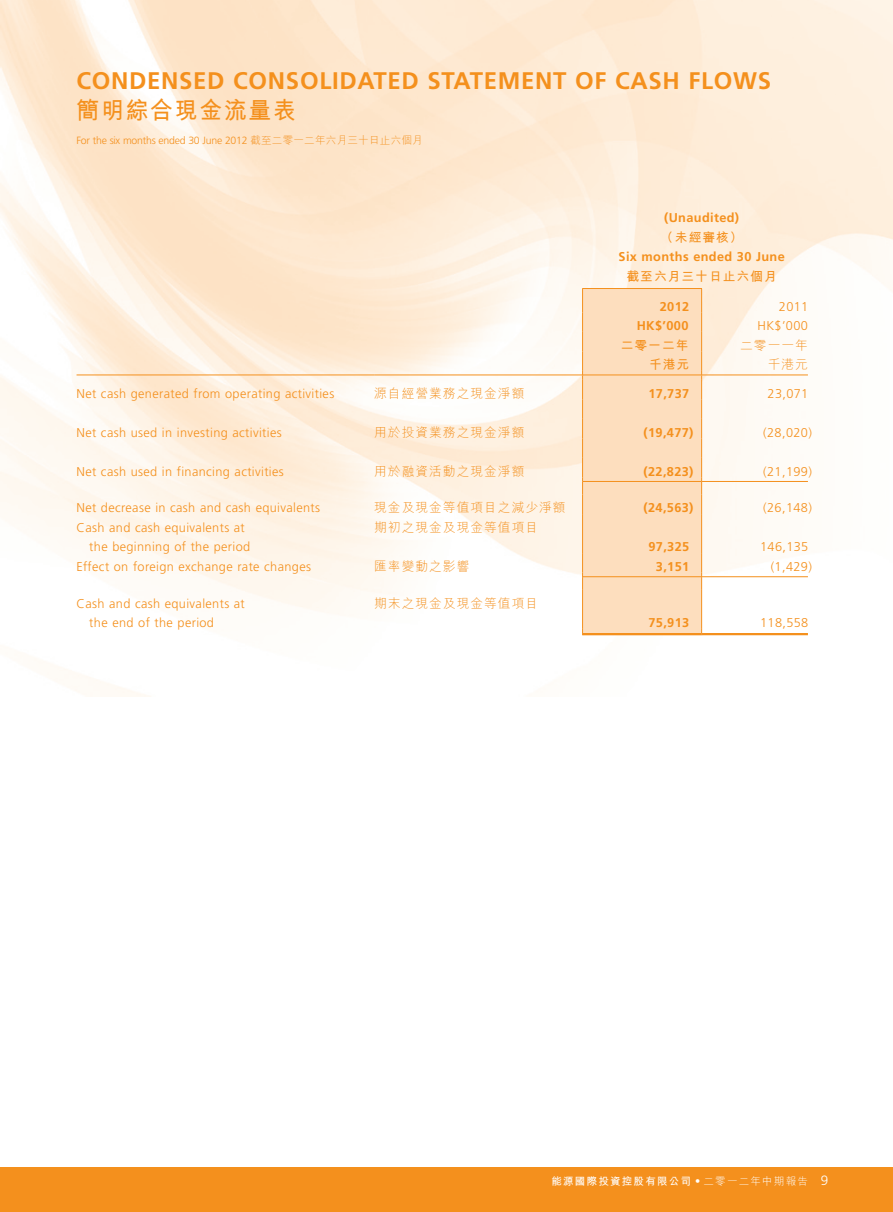
<style>
.page{position:relative;width:893px;height:1212px;background:#fff}
.page>*{position:absolute;margin:0;border:0;box-sizing:border-box;transform-origin:0 0}
.t1{font:700 24px "Frutiger LT Std";letter-spacing:.03em;color:#f4901d}
.t2{font:700 24px "M Hei HK";letter-spacing:.08em;color:#f4901d;scale:.95 1}
.t3{font:300 13.5px "Frutiger LT Std";color:#fff}
.Body_Text{font:300 12.75px/19.5px "Frutiger LT Std";letter-spacing:.03em;color:#f4901d}
.Body_Text-2{font:700 12.75px "Frutiger LT Std";letter-spacing:.03em;color:#f4901d}
.Body_Text-3{font:300 12.75px "M Hei HK";letter-spacing:.08em;color:#f4901d}
.Body_Text-4{font:700 12.75px "M Hei HK";letter-spacing:.08em;color:#f4901d}
.t4{font:300 10.5px "Frutiger LT Std";letter-spacing:-.02em;color:#f4901d}
.t5{font:700 10.5px "M Hei HK";letter-spacing:.12em;color:#fff}
.s1{font-family:"M Hei HK"}
.s2{font-weight:300}
</style>
<div class="page">
<div style="left:0;top:1168px;width:893px;height:44px;background:#f4901d"></div>
<img style="left:0;top:0;width:893px;height:697px">
<div style="left:582px;top:288px;width:120px;height:347px;background:#fddebe"></div>
<hr style="left:77px;top:375px;width:297px;height:1px;background:#f4901d">
<hr style="left:374px;top:375px;width:208px;height:1px;background:#f4901d">
<hr style="left:583px;top:375px;width:118px;height:1px;background:#f4901d">
<hr style="left:702px;top:375px;width:106px;height:1px;background:#f4901d">
<hr style="left:583px;top:481px;width:118px;height:1px;background:#f4901d">
<hr style="left:702px;top:481px;width:106px;height:1px;background:#f4901d">
<hr style="left:583px;top:576px;width:118px;height:1px;background:#f4901d">
<hr style="left:702px;top:576px;width:106px;height:1px;background:#f4901d">
<hr style="left:583px;top:633px;width:118px;height:2px;background:#f4901d">
<hr style="left:702px;top:633px;width:106px;height:2px;background:#f4901d">
<p class="t1" style="left:77px;top:67px;width:696px">CONDENSED CONSOLIDATED STATEMENT OF CASH FLOWS</p>
<p class="t2" style="left:77px;top:93px;width:232px">簡明綜合現金流量表</p>
<p class="t4" style="left:77px;top:134px;width:348px">For the six months ended 30 June 2012 <span class="s1">截至二零一二年六月三十日止六個月</span></p>
<p class="Body_Text-2" style="left:664px;top:210px;width:77px">(Unaudited)</p>
<p class="Body_Text-4" style="left:661px;top:228px;width:84px">（未經審核）</p>
<p class="Body_Text-2" style="left:618px;top:249px;width:168px">Six months ended 30 June</p>
<p class="Body_Text-4" style="left:626px;top:267px;width:152px">截至六月三十日止六個月</p>
<p class="Body_Text-2" style="left:660px;top:299px;width:31px">2012</p>
<p class="Body_Text" style="left:779px;top:297px;width:31px">2011</p>
<p class="Body_Text-2" style="left:637px;top:318px;width:53px">HK$’000</p>
<p class="Body_Text" style="left:758px;top:316px;width:52px">HK$’000</p>
<p class="Body_Text-4" style="left:621px;top:336px;width:69px">二零一二年</p>
<p class="Body_Text-3" style="left:740px;top:338px;width:69px">二零一一年</p>
<p class="Body_Text-4" style="left:649px;top:355px;width:42px">千港元</p>
<p class="Body_Text-3" style="left:768px;top:358px;width:42px">千港元</p>
<p class="Body_Text" style="left:77px;top:384px;width:259px">Net cash generated from operating activities</p>
<p class="Body_Text-3" style="left:374px;top:386px;width:152px">源自經營業務之現金淨額</p>
<p class="Body_Text-2" style="left:648px;top:386px;width:42px">17,737</p>
<p class="Body_Text" style="left:767px;top:384px;width:42px">23,071</p>
<p class="Body_Text" style="left:77px;top:423px;width:207px">Net cash used in investing activities</p>
<p class="Body_Text-3" style="left:374px;top:425px;width:152px">用於投資業務之現金淨額</p>
<p class="Body_Text-2" style="left:643px;top:425px;width:51px">(19,477)</p>
<p class="Body_Text" style="left:763px;top:423px;width:50px">(28,020)</p>
<p class="Body_Text" style="left:77px;top:462px;width:209px">Net cash used in financing activities</p>
<p class="Body_Text-3" style="left:374px;top:464px;width:152px">用於融資活動之現金淨額</p>
<p class="Body_Text-2" style="left:643px;top:464px;width:51px">(22,823)</p>
<p class="Body_Text" style="left:763px;top:462px;width:50px">(21,199)</p>
<p class="Body_Text" style="left:77px;top:498px;width:245px">Net decrease in cash and cash equivalents</p>
<p class="Body_Text-3" style="left:374px;top:501px;width:193px">現金及現金等值項目之減少淨額</p>
<p class="Body_Text-2" style="left:643px;top:500px;width:51px">(24,563)</p>
<p class="Body_Text" style="left:763px;top:498px;width:50px">(26,148)</p>
<p class="Body_Text" style="left:89px;top:518px;width:162px;text-indent:-13px">Cash and cash equivalents at the beginning of the period</p>
<p class="Body_Text-3" style="left:374px;top:521px;width:165px">期初之現金及現金等值項目</p>
<p class="Body_Text-2" style="left:648px;top:539px;width:42px">97,325</p>
<p class="Body_Text" style="left:760px;top:537px;width:50px">146,135</p>
<p class="Body_Text" style="left:77px;top:557px;width:236px">Effect on foreign exchange rate changes</p>
<p class="Body_Text-3" style="left:374px;top:560px;width:97px">匯率變動之影響</p>
<p class="Body_Text-2" style="left:656px;top:559px;width:35px">3,151</p>
<p class="Body_Text" style="left:771px;top:557px;width:43px">(1,429)</p>
<p class="Body_Text" style="left:89px;top:594px;width:157px;text-indent:-13px">Cash and cash equivalents at the end of the period</p>
<p class="Body_Text-3" style="left:374px;top:596px;width:165px">期末之現金及現金等值項目</p>
<p class="Body_Text-2" style="left:648px;top:615px;width:42px">75,913</p>
<p class="Body_Text" style="left:760px;top:613px;width:50px">118,558</p>
<p class="t5" style="left:551px;top:1173px;width:258px">能源國際投資控股有限公司<span class="s2">‧二零一二年中期報告</span></p>
<p class="t3" style="left:821px;top:1173px;width:9px">9</p>
</div>
